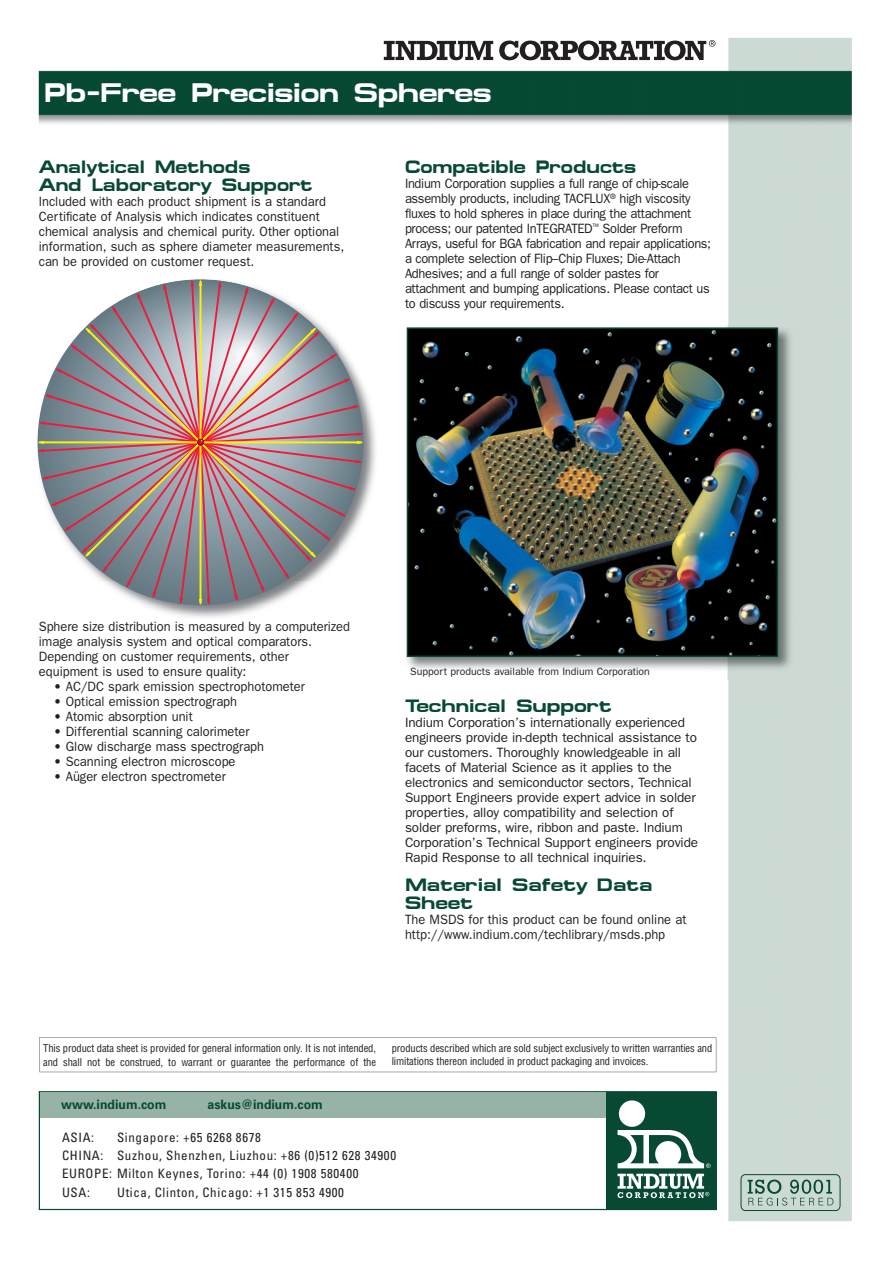
<style>
.page{position:relative;width:893px;height:1263px;background:#fff}
.page>*{position:absolute;margin:0;border:0;box-sizing:border-box;transform-origin:0 0}
.t1{font:700 27px "Micro Extend FLF";letter-spacing:-.015em;color:#fff}
.t2{font:700 18px/18px "Micro Extend FLF";color:#074932;scale:.95 1}
.t3{font:700 18px/18px "Micro Extend FLF";color:#074932}
.t4{font:13.5px/15px "Franklin Gothic";letter-spacing:-.01em;color:#231f20;scale:.95 1}
.t5{font:13.5px/15px "Franklin Gothic";letter-spacing:-.01em;color:#231f20}
.t6{font:condensed 12.9px/18.3px "Univers";letter-spacing:.05em;color:#231f20}
.t7{font:700 12.9px "Univers";color:#074932;scale:.95 1}
.t8{font:condensed 10.5px/13.5px "Helvetica";letter-spacing:-.01em;color:#231f20}
.t9{font:10.5px "Franklin Gothic";color:#231f20}
</style>
<div class="page">
<img style="left:39px;top:38px;width:813px;height:1183px">
<svg style="left:748px;top:1179px;width:85px;height:26px"></svg>
<div style="left:741px;top:1174px;width:99px;height:37px;border:1px solid #074932;border-radius:5px"></div>
<svg style="left:384px;top:41px;width:109px;height:19px"></svg>
<svg style="left:499px;top:40px;width:216px;height:20px"></svg>
<svg style="left:39px;top:1091px;width:678px;height:119px"></svg>
<div style="left:40px;top:1092px;width:669px;height:26px;background:#97b3a6"></div>
<div style="left:607px;top:1092px;width:110px;height:117px;background:#074932"></div>
<div style="left:619px;top:1100px;width:26px;height:27px;background:#fff;border-radius:50%"></div>
<svg style="left:618px;top:1130px;width:92px;height:38px"></svg>
<svg style="left:617px;top:1174px;width:92px;height:24px"></svg>
<svg style="left:39px;top:1037px;width:677px;height:35px"></svg>
<img style="left:39px;top:278px;width:351px;height:354px">
<img style="left:39px;top:622px;width:311px;height:10px">
<svg style="left:37px;top:279px;width:327px;height:326px"></svg>
<img style="left:405px;top:326px;width:395px;height:353px">
<img style="left:407px;top:327px;width:371px;height:330px">
<h1 class="t1" style="left:44px;top:84px;width:449px">Pb-Free Precision Spheres</h1>
<h2 class="t2" style="left:39px;top:160px;width:290px">Analytical Methods<br>And Laboratory Support</h2>
<p class="t4" style="left:39px;top:195px;width:323px">Included with each product shipment is a standard Certificate of Analysis which indicates constituent chemical analysis and chemical purity. Other optional information, such as sphere diameter measurements, can be provided on customer request.</p>
<h2 class="t2" style="left:405px;top:160px;width:245px">Compatible Products</h2>
<p class="t4" style="left:405px;top:177px;width:324px">Indium Corporation supplies a full range of chip-scale assembly products, including TACFLUX<sup>®</sup> high viscosity fluxes to hold spheres in place during the attachment process; our patented InTEGRATED<sup>™</sup> Solder Preform Arrays, useful for BGA fabrication and repair applications; a complete selection of Flip–Chip Fluxes; Die-Attach Adhesives; and a full range of solder pastes for attachment and bumping applications. Please contact us to discuss your requirements.</p>
<p class="t4" style="left:39px;top:620px;width:329px">Sphere size distribution is measured by a computerized</p>
<p class="t4" style="left:39px;top:635px;width:289px">image analysis system and optical comparators.<br>Depending on customer requirements, other equipment is used to ensure quality:</p>
<p class="t4" style="left:54px;top:680px;width:266px">• AC/DC spark emission spectrophotometer</p>
<p class="t4" style="left:54px;top:695px;width:194px">• Optical emission spectrograph</p>
<p class="t4" style="left:54px;top:710px;width:148px">• Atomic absorption unit</p>
<p class="t4" style="left:54px;top:725px;width:207px">• Differential scanning calorimeter</p>
<p class="t4" style="left:54px;top:740px;width:223px">• Glow discharge mass spectrograph</p>
<p class="t4" style="left:54px;top:755px;width:193px">• Scanning electron microscope</p>
<p class="t4" style="left:54px;top:770px;width:182px">• Aüger electron spectrometer</p>
<p class="t9" style="left:410px;top:668px;width:241px">Support products available from Indium Corporation</p>
<h2 class="t3" style="left:405px;top:699px;width:208px">Technical Support</h2>
<p class="t5" style="left:405px;top:716px;width:295px">Indium Corporation’s internationally experienced engineers provide in-depth technical assistance to our customers. Thoroughly knowledgeable in all facets of Material Science as it applies to the electronics and semiconductor sectors, Technical Support Engineers provide expert advice in solder properties, alloy compatibility and selection of solder preforms, wire, ribbon and paste. Indium Corporation’s Technical Support engineers provide Rapid Response to all technical inquiries.</p>
<h2 class="t3" style="left:405px;top:877px;width:249px">Material Safety Data<br>Sheet</h2>
<p class="t4" style="left:405px;top:913px;width:298px">The MSDS for this product can be found online at http://www.indium.com/techlibrary/msds.php</p>
<p class="t8" style="left:43px;top:1042px;width:334px">This product data sheet is provided for general information only. It is not intended, and shall not be construed, to warrant or guarantee the performance of the</p>
<p class="t8" style="left:392px;top:1042px;width:322px">products described which are sold subject exclusively to written warranties and limitations thereon included in product packaging and invoices.</p>
<p class="t7" style="left:61px;top:1099px;width:112px">www.indium.com</p>
<p class="t7" style="left:208px;top:1099px;width:123px">askus@indium.com</p>
<p class="t6" style="left:62px;top:1129px;width:34px">ASIA:</p>
<p class="t6" style="left:62px;top:1129px;width:336px;text-indent:55px">Singapore: +65 6268 8678<br>CHINA: Suzhou, Shenzhen, Liuzhou: +86 (0)512 628 34900<br>EUROPE: Milton Keynes, Torino: +44 (0) 1908 580400<br>USA:</p>
<p class="t6" style="left:117px;top:1184px;width:228px">Utica, Clinton, Chicago: +1 315 853 4900</p>
</div>
